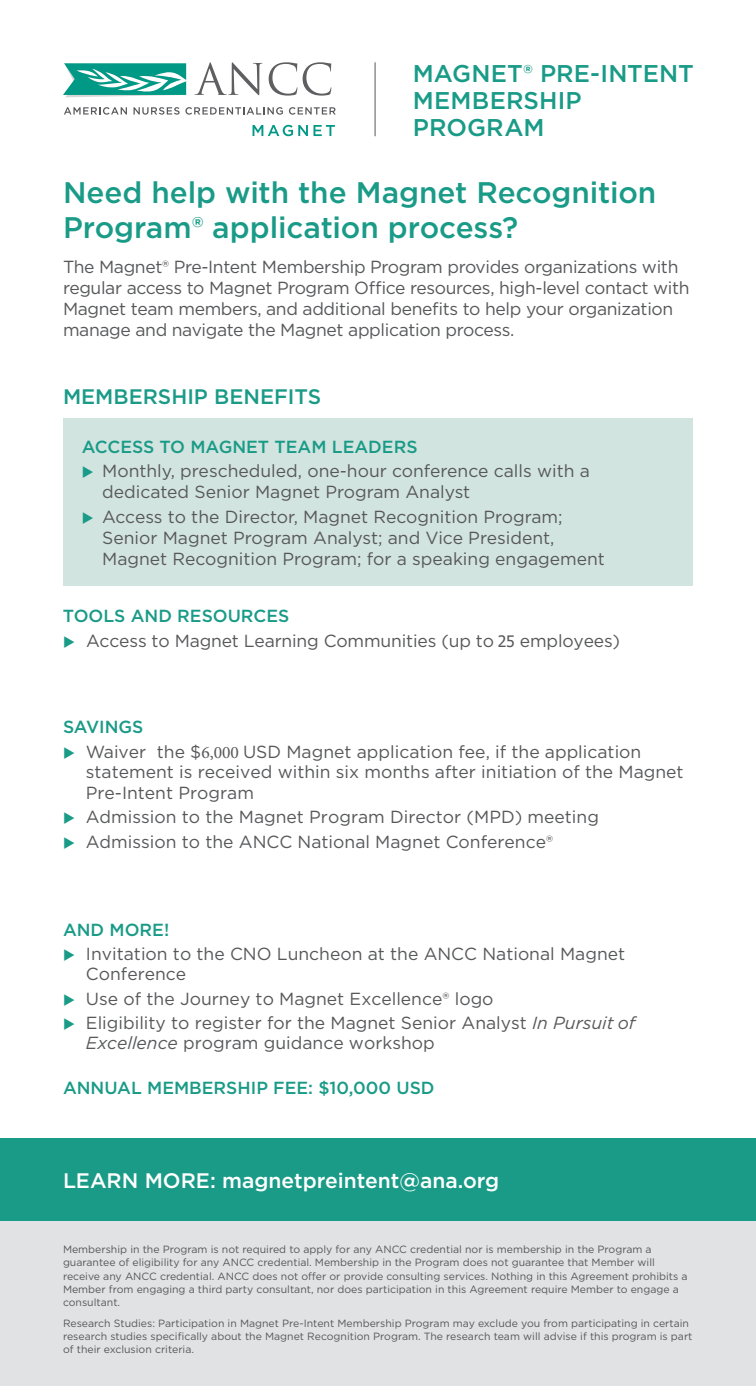
<style>
.page{position:relative;width:756px;height:1386px;background:#fff}
.page>*{position:absolute;margin:0;border:0;box-sizing:border-box;transform-origin:0 0}
.t1{font:500 29.75px/35.7px "Gotham";color:#199b87}
.t2{font:500 24.15px/27.3px "Gotham";letter-spacing:.005em;color:#199b87}
.t3{font:500 21px "Gotham";color:#fff}
.t4{font:500 21px "Gotham";color:#199b87}
.t5{font:17.5px/21px "Gotham";color:#57585a}
.t6{font:17.5px/21px "Gotham";letter-spacing:-.02em;color:#57585a}
.t7{font:500 17.5px "Gotham";color:#199b87}
.t8{font:10.5px/13.1px "Gotham";color:#57585a}
.s1{color:#199b87}
.s2{font-family:"Tahoma";font-size:15.75px}
.s3{font-family:"Minion Pro"}
.s4{font-style:italic}
</style>
<div class="page">
<div style="left:63px;top:419px;width:630px;height:167px;background:#d2e4df"></div>
<div style="left:0;top:1221px;width:756px;height:165px;background:#e1e2e4"></div>
<svg style="left:64px;top:107px;width:63px;height:8px"></svg>
<svg style="left:134px;top:107px;width:149px;height:8px"></svg>
<svg style="left:289px;top:107px;width:47px;height:8px"></svg>
<svg style="left:253px;top:125px;width:82px;height:11px"></svg>
<svg style="left:194px;top:62px;width:68px;height:33px"></svg>
<svg style="left:269px;top:62px;width:28px;height:34px"></svg>
<svg style="left:303px;top:62px;width:28px;height:34px"></svg>
<svg style="left:63px;top:63px;width:123px;height:34px"></svg>
<hr style="left:375px;top:62px;width:1px;height:74px;background:#57585a">
<div style="left:0;top:1139px;width:756px;height:82px;background:#199b87"></div>
<p class="t2" style="left:413px;top:59px;width:283px">MAGNET® PRE-INTENT<br>MEMBERSHIP<br>PROGRAM</p>
<p class="t1" style="left:63px;top:174px;width:595px">Need help with the Magnet Recognition<br>Program® application process?</p>
<p class="t6" style="left:63px;top:256px;width:628px">The Magnet® Pre-Intent Membership Program provides organizations with regular access to Magnet Program Office resources, high-level contact with Magnet team members, and additional benefits to help your organization manage and navigate the Magnet application process.</p>
<p class="t4" style="left:63px;top:382px;width:260px">MEMBERSHIP BENEFITS</p>
<p class="t7" style="left:82px;top:435px;width:337px">ACCESS TO MAGNET TEAM LEADERS</p>
<p class="t5" style="left:102px;top:460px;width:489px;text-indent:-20px"><span class="s1">◆</span> Monthly, prescheduled, one-hour conference calls with a dedicated Senior Magnet Program Analyst</p>
<p class="t5" style="left:102px;top:506px;width:504px;text-indent:-20px"><span class="s1">◆</span> Access to the Director, Magnet Recognition Program;<br>Senior Magnet Program Analyst; and Vice President,<br>Magnet Recognition Program; for a speaking engagement</p>
<p class="t7" style="left:63px;top:605px;width:228px">TOOLS AND RESOURCES</p>
<p class="t5" style="left:63px;top:630px;width:559px"><span class="s1">◆</span> Access to Magnet Learning Communities (up to <span class="s2">25</span> employees)</p>
<p class="t7" style="left:63px;top:716px;width:82px">SAVINGS</p>
<p class="t5" style="left:86px;top:741px;width:599px;line-height:20.3px;text-indent:-23px"><span class="s1">◆</span> Waiver the $<span class="s3">6,000</span> USD Magnet application fee, if the application statement is received within six months after initiation of the Magnet<br>Pre-Intent Program</p>
<p class="t5" style="left:63px;top:806px;width:537px"><span class="s1">◆</span> Admission to the Magnet Program Director (MPD) meeting</p>
<p class="t5" style="left:63px;top:831px;width:492px"><span class="s1">◆</span> Admission to the ANCC National Magnet Conference®</p>
<p class="t7" style="left:63px;top:918px;width:108px">AND MORE!</p>
<p class="t5" style="left:86px;top:944px;width:541px;line-height:19.6px;text-indent:-23px"><span class="s1">◆</span> Invitation to the CNO Luncheon at the ANCC National Magnet<br>Conference</p>
<p class="t5" style="left:63px;top:988px;width:432px"><span class="s1">◆</span> Use of the Journey to Magnet Excellence® logo</p>
<p class="t5" style="left:86px;top:1013px;width:551px;line-height:19.6px;text-indent:-23px"><span class="s1">◆</span> Eligibility to register for the Magnet Senior Analyst <span class="s4">In Pursuit of<br>Excellence</span> program guidance workshop</p>
<p class="t7" style="left:63px;top:1076px;width:373px">ANNUAL MEMBERSHIP FEE: $10,000 USD</p>
<p class="t3" style="left:63px;top:1167px;width:438px">LEARN MORE: magnetpreintent@ana.org</p>
<p class="t8" style="left:63px;top:1243px;width:626px">Membership in the Program is not required to apply for any ANCC credential nor is membership in the Program a guarantee of eligibility for any ANCC credential. Membership in the Program does not guarantee that Member will receive any ANCC credential. ANCC does not offer or provide consulting services. Nothing in this Agreement prohibits a Member from engaging a third party consultant, nor does participation in this Agreement require Member to engage a consultant.</p>
<p class="t8" style="left:63px;top:1316px;width:631px">Research Studies: Participation in Magnet Pre-Intent Membership Program may exclude you from participating in certain research studies specifically about the Magnet Recognition Program. The research team will advise if this program is part of their exclusion criteria.</p>
</div>
